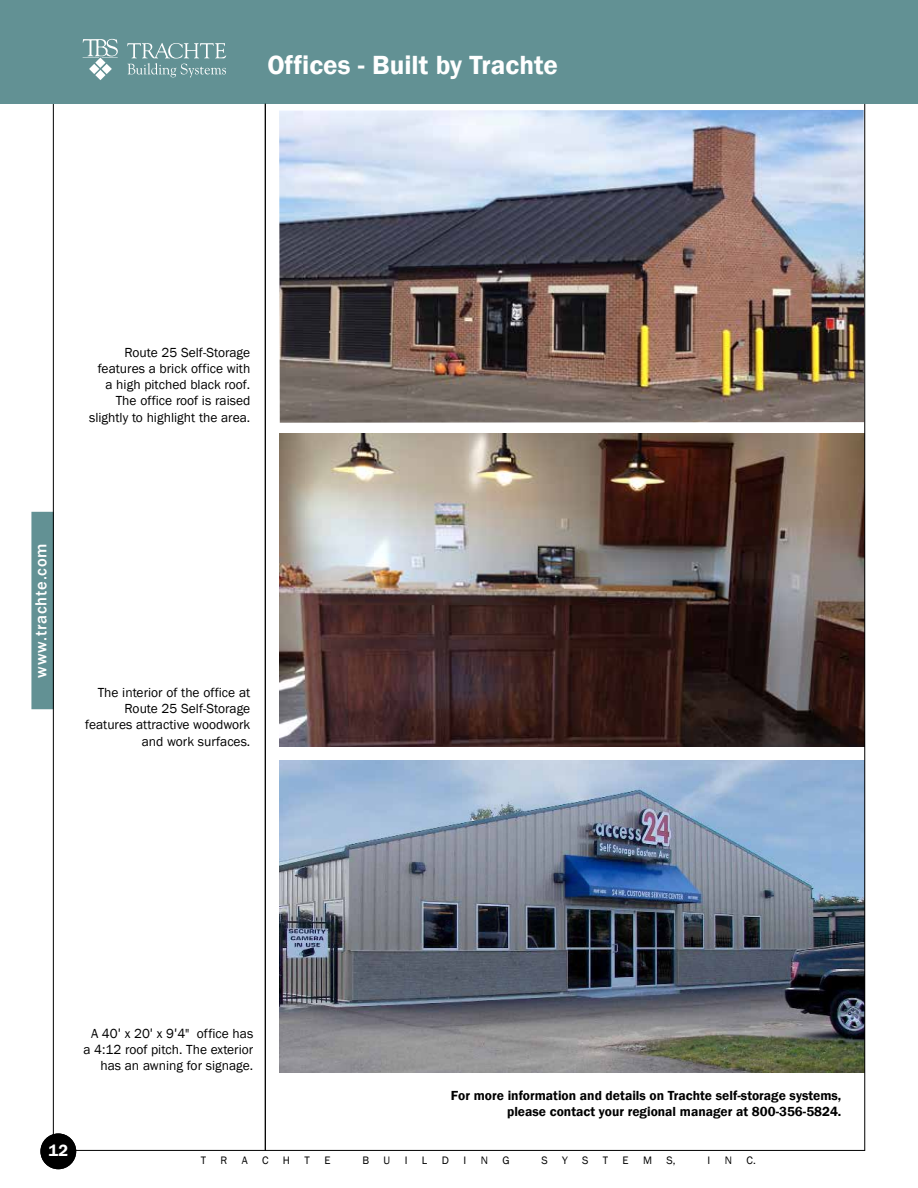
<style>
.page{position:relative;width:918px;height:1188px;background:#fff}
.page>*{position:absolute;margin:0;border:0;box-sizing:border-box;transform-origin:0 0}
.t1{font:600 27px "Franklin Gothic";color:#fff}
.t2{font:600 16.65px "Franklin Gothic";color:#fff}
.t3{font:500 16.5px "Franklin Gothic";letter-spacing:.05em;color:#fff}
.t4{font:13.5px/16.2px "Franklin Gothic";color:#000;text-align:right}
.t5{font:600 13.5px/16.2px "Franklin Gothic";color:#000;text-align:right}
.t6{font:11.1px "Franklin Gothic";color:#000}
.s1{font-family:"Work Sans"}
</style>
<div class="page">
<img style="left:279px;top:760px;width:585px;height:313px">
<div style="left:32px;top:512px;width:21px;height:197px;background:#629194"></div>
<div style="left:32px;top:512px;width:21px;height:197px;border:1px solid #629194"></div>
<hr style="left:58px;top:1150px;width:807px;height:1px;background:#000">
<hr style="left:53px;top:104px;width:1px;height:1047px;background:#000">
<div style="left:0;top:0;width:918px;height:104px;background:#629194"></div>
<svg style="left:83px;top:39px;width:35px;height:41px"></svg>
<svg style="left:127px;top:43px;width:99px;height:34px"></svg>
<img style="left:279px;top:110px;width:585px;height:313px">
<img style="left:279px;top:434px;width:585px;height:313px">
<div style="left:40px;top:1133px;width:36px;height:36px;background:#000;border-radius:50%"></div>
<hr style="left:265px;top:104px;width:1px;height:1047px;background:#000">
<hr style="left:864px;top:104px;width:1px;height:1047px;background:#000">
<h1 class="t1" style="left:267px;top:48px;width:292px">Offices - Built by Trachte</h1>
<p class="t4" style="left:89px;top:344px;width:163px">Route 25 Self-Storage features a brick office with a high pitched black roof.<br>The office roof is raised slightly to highlight the area.</p>
<p class="t3" style="left:31px;top:678px;width:136px;rotate:-90deg">www.trachte.com</p>
<p class="t4" style="left:85px;top:685px;width:167px">The interior of the office at<br>Route 25 Self-Storage features attractive woodwork and work surfaces.</p>
<p class="t2" style="left:48px;top:1140px;width:21px">12</p>
<p class="t2" style="left:53px;top:1140px;width:11px">4</p>
<p class="t4" style="left:83px;top:1026px;width:171px">A 40<span class="s1">'</span> x 20<span class="s1">'</span> x 9<span class="s1">'</span>4" office has a 4:12 roof pitch. The exterior has an awning for signage.</p>
<p class="t5" style="left:451px;top:1088px;width:392px">For more information and details on Trachte self-storage systems, please contact your regional manager at 800-356-5824.</p>
<p class="t6" style="left:201px;top:1154px;width:7px">T</p>
<p class="t6" style="left:221px;top:1154px;width:8px">R</p>
<p class="t6" style="left:242px;top:1154px;width:7px">A</p>
<p class="t6" style="left:262px;top:1154px;width:8px">C</p>
<p class="t6" style="left:283px;top:1154px;width:9px">H</p>
<p class="t6" style="left:305px;top:1154px;width:7px">T</p>
<p class="t6" style="left:324px;top:1154px;width:8px">E</p>
<p class="t6" style="left:362px;top:1154px;width:8px">B</p>
<p class="t6" style="left:384px;top:1154px;width:8px">U</p>
<p class="t6" style="left:405px;top:1154px;width:4px">I</p>
<p class="t6" style="left:422px;top:1154px;width:7px">L</p>
<p class="t6" style="left:442px;top:1154px;width:9px">D</p>
<p class="t6" style="left:464px;top:1154px;width:4px">I</p>
<p class="t6" style="left:481px;top:1154px;width:9px">N</p>
<p class="t6" style="left:503px;top:1154px;width:9px">G</p>
<p class="t6" style="left:542px;top:1154px;width:8px">S</p>
<p class="t6" style="left:562px;top:1154px;width:7px">Y</p>
<p class="t6" style="left:582px;top:1154px;width:8px">S</p>
<p class="t6" style="left:603px;top:1154px;width:7px">T</p>
<p class="t6" style="left:623px;top:1154px;width:8px">E</p>
<p class="t6" style="left:643px;top:1154px;width:11px">M</p>
<p class="t6" style="left:667px;top:1154px;width:11px">S,</p>
<p class="t6" style="left:708px;top:1154px;width:4px">I</p>
<p class="t6" style="left:725px;top:1154px;width:9px">N</p>
<p class="t6" style="left:747px;top:1154px;width:11px">C.</p>
</div>
